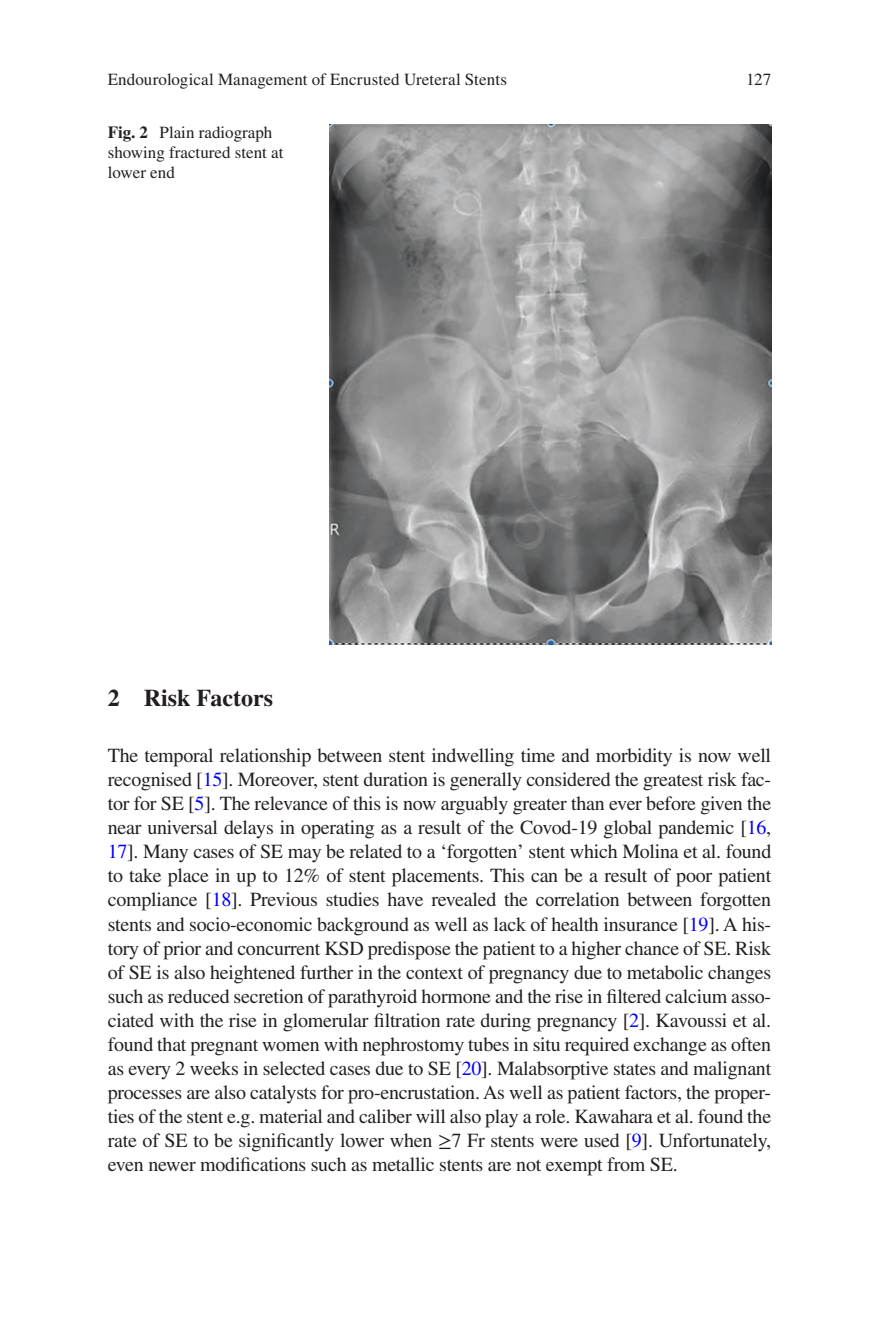
<style>
.page{position:relative;width:879px;height:1333px;background:#fff}
.page>*{position:absolute;margin:0;border:0;box-sizing:border-box;transform-origin:0 0}
._1_hd{font:700 24px "Times LT Std";color:#231f20}
.Text_flush{font:20px/24px "Times LT Std";letter-spacing:-.015em;color:#231f20;text-align:justify}
.t1{font:17px/20px "Times LT Std";color:#231f20}
.s1{font-weight:700}
.s2{color:#00f}
.s3{font-family:"STIX General"}
</style>
<div class="page">
<img style="left:329px;top:124px;width:442px;height:521px">
<p class="t1" style="left:108px;top:69px;width:401px">Endourological Management of Encrusted Ureteral Stents</p>
<p class="t1" style="left:108px;top:122px;width:177px"><span class="s1">Fig. 2</span> Plain radiograph showing fractured stent at lower end</p>
<h2 class="_1_hd" style="left:108px;top:684px;width:167px">2 Risk Factors</h2>
<p class="t1" style="left:746px;top:69px;width:27px">127</p>
<p class="Text_flush" style="left:108px;top:743px;width:665px">The temporal relationship between stent indwelling time and morbidity is now well recognised [<span class="s2">15</span>]. Moreover, stent duration is generally considered the greatest risk fac&shy;tor for SE [<span class="s2">5</span>]. The relevance of this is now arguably greater than ever before given the near universal delays in operating as a result of the Covod-19 global pandemic [<span class="s2">16</span>, <span class="s2">17</span>]. Many cases of SE may be related to a ‘forgotten’ stent which Molina et al. found to take place in up to 12% of stent placements. This can be a result of poor patient compliance [<span class="s2">18</span>]. Previous studies have revealed the correlation between forgotten stents and socio-economic background as well as lack of health insurance [<span class="s2">19</span>]. A his&shy;tory of prior and concurrent KSD predispose the patient to a higher chance of SE. Risk of SE is also heightened further in the context of pregnancy due to metabolic changes such as reduced secretion of parathyroid hormone and the rise in filtered calcium asso&shy;ciated with the rise in glomerular filtration rate during pregnancy [<span class="s2">2</span>]. Kavoussi et al. found that pregnant women with nephrostomy tubes in situ required exchange as often as every 2 weeks in selected cases due to SE [<span class="s2">20</span>]. Malabsorptive states and malignant processes are also catalysts for pro-encrustation. As well as patient factors, the proper&shy;ties of the stent e.g. material and caliber will also play a role. Kawahara et al. found the rate of SE to be significantly lower when <span class="s3">≥</span>7 Fr stents were used [<span class="s2">9</span>]. Unfortunately, even newer modifications such as metallic stents are not exempt from SE.</p>
</div>
